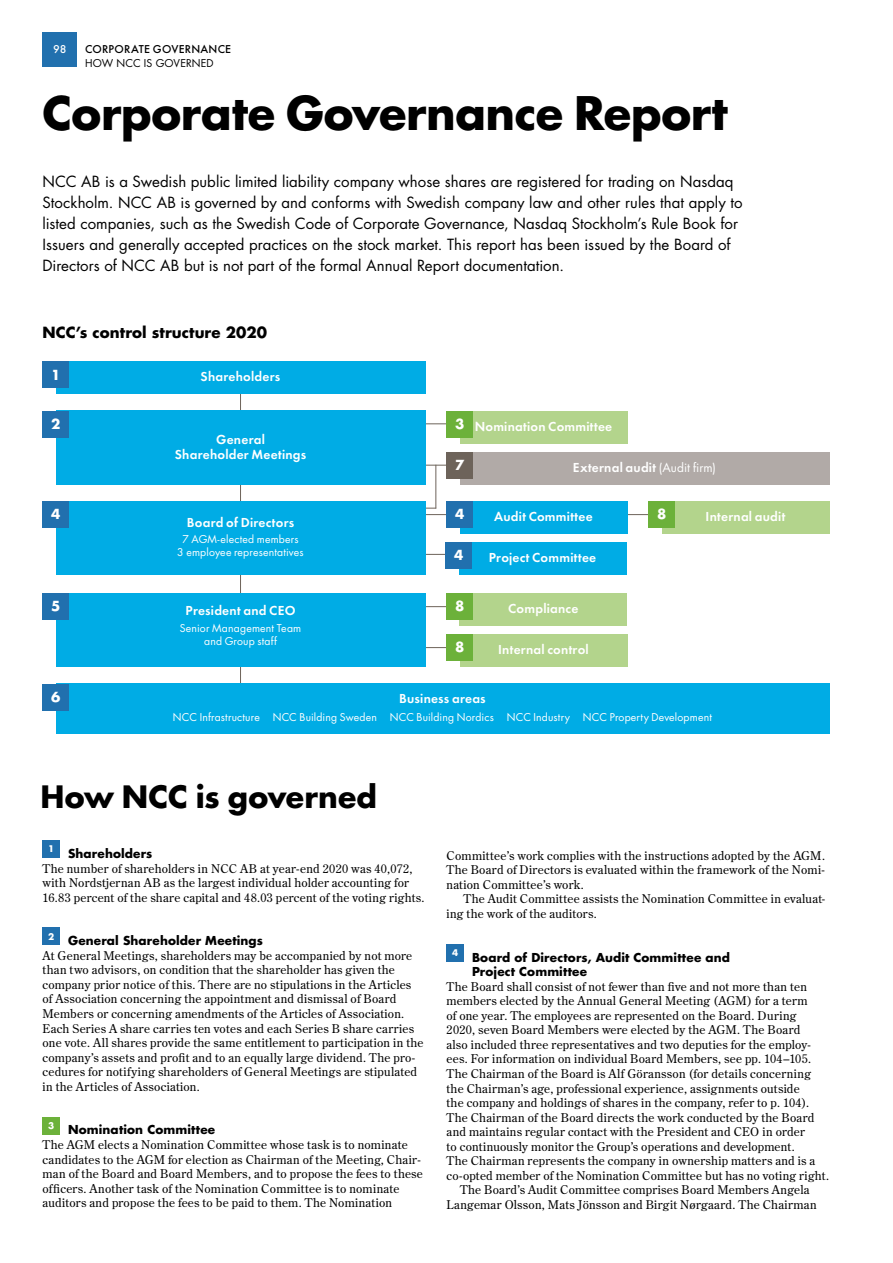
<style>
.page{position:relative;width:893px;height:1263px;background:#fff}
.page>*{position:absolute;margin:0;border:0;box-sizing:border-box;transform-origin:0 0}
.t1{font:700 45px "NCC Futura";letter-spacing:-.005em;color:#000}
.t2{font:700 30px "NCC Futura";color:#000}
.t3{font:15px/21px "NCC Futura";letter-spacing:.005em;color:#000}
.t4{font:700 15px "NCC Futura";letter-spacing:.005em;color:#000}
.t5{font:700 13.5px "NCC Futura";color:#fff}
.t6{font:12px/14.5px "NCC Century";letter-spacing:.02em;color:#000}
.t7{font:12px/14.4px "NCC Futura Demi";letter-spacing:.02em;color:#fff;text-align:center}
.t8{font:700 12px/14.5px "NCC Futura";letter-spacing:.015em;color:#000}
.t9{font:10.5px/12.6px "NCC Futura";letter-spacing:.015em;color:#fff;text-align:center}
.t10{font:500 10.5px "NCC Futura";letter-spacing:.025em;color:#000}
.t11{font:10.5px "NCC Futura";letter-spacing:.015em;color:#000}
.t12{font:500 10.5px "NCC Futura";color:#fff}
.t13{font:700 8.85px "NCC Futura";color:#fff}
.s1{font-family:"NCC Futura";font-weight:700;font-size:13.5px}
.s2{font-family:"NCC Futura"}
</style>
<div class="page">
<div style="left:43px;top:840px;width:17px;height:18px;background:#2170ae"></div>
<div style="left:43px;top:928px;width:17px;height:17px;background:#2170ae"></div>
<div style="left:43px;top:1117px;width:17px;height:17px;background:#6cb13a"></div>
<div style="left:446px;top:944px;width:18px;height:18px;background:#2170ae"></div>
<hr style="left:368px;top:465px;width:94px;height:1px;background:#6d635a">
<hr style="left:435px;top:465px;width:1px;height:43px;background:#6d635a">
<hr style="left:342px;top:508px;width:94px;height:1px;background:#6d635a">
<hr style="left:410px;top:514px;width:279px;height:1px;background:#6d635a">
<hr style="left:410px;top:554px;width:208px;height:1px;background:#6d635a">
<hr style="left:410px;top:423px;width:188px;height:1px;background:#6d635a">
<hr style="left:240px;top:375px;width:1px;height:324px;background:#6d635a">
<hr style="left:388px;top:606px;width:155px;height:1px;background:#6d635a">
<hr style="left:388px;top:647px;width:155px;height:1px;background:#6d635a">
<div style="left:56px;top:501px;width:369px;height:73px;background:#00ace5"></div>
<div style="left:43px;top:501px;width:26px;height:27px;background:#2170ae"></div>
<div style="left:459px;top:542px;width:167px;height:32px;background:#00ace5"></div>
<div style="left:446px;top:542px;width:26px;height:27px;background:#2170ae"></div>
<div style="left:460px;top:501px;width:167px;height:33px;background:#00ace5"></div>
<div style="left:446px;top:501px;width:27px;height:27px;background:#2170ae"></div>
<div style="left:662px;top:501px;width:167px;height:33px;background:#b3d48c"></div>
<div style="left:649px;top:501px;width:26px;height:27px;background:#6cb13a"></div>
<div style="left:460px;top:593px;width:167px;height:33px;background:#b3d48c"></div>
<div style="left:446px;top:593px;width:27px;height:27px;background:#6cb13a"></div>
<div style="left:460px;top:634px;width:167px;height:33px;background:#b3d48c"></div>
<div style="left:446px;top:634px;width:27px;height:27px;background:#6cb13a"></div>
<div style="left:56px;top:593px;width:369px;height:74px;background:#00ace5"></div>
<div style="left:43px;top:593px;width:26px;height:27px;background:#2170ae"></div>
<div style="left:56px;top:684px;width:773px;height:50px;background:#00ace5"></div>
<div style="left:43px;top:684px;width:26px;height:26px;background:#2170ae"></div>
<div style="left:56px;top:361px;width:369px;height:33px;background:#00ace5"></div>
<div style="left:43px;top:361px;width:26px;height:27px;background:#2170ae"></div>
<div style="left:56px;top:411px;width:369px;height:74px;background:#00ace5"></div>
<div style="left:43px;top:411px;width:26px;height:26px;background:#2170ae"></div>
<div style="left:460px;top:411px;width:167px;height:32px;background:#b3d48c"></div>
<div style="left:446px;top:411px;width:27px;height:26px;background:#6cb13a"></div>
<div style="left:460px;top:452px;width:369px;height:32px;background:#b1aaa7"></div>
<div style="left:446px;top:452px;width:27px;height:26px;background:#6d635a"></div>
<div style="left:43px;top:32px;width:34px;height:35px;background:#2170ae"></div>
<p class="t12" style="left:53px;top:42px;width:15px">98</p>
<p class="t10" style="left:85px;top:42px;width:148px">CORPORATE GOVERNANCE</p>
<p class="t11" style="left:85px;top:56px;width:130px">HOW NCC IS GOVERNED</p>
<h1 class="t1" style="left:43px;top:81px;width:687px">Corporate Governance Report</h1>
<p class="t3" style="left:43px;top:171px;width:702px">NCC AB is a Swedish public limited liability company whose shares are registered for trading on Nasdaq Stockholm. NCC AB is governed by and conforms with Swedish company law and other rules that apply to listed companies, such as the Swedish Code of Corporate Governance, Nasdaq Stockholm’s Rule Book for Issuers and generally accepted practices on the stock market. This report has been issued by the Board of Directors of NCC AB but is not part of the formal Annual Report documentation.</p>
<p class="t4" style="left:43px;top:321px;width:226px">NCC’s control structure 2020</p>
<p class="t5" style="left:51px;top:365px;width:11px">1</p>
<p class="t7" style="left:201px;top:369px;width:81px">Shareholders</p>
<p class="t5" style="left:51px;top:414px;width:11px">2</p>
<p class="t7" style="left:455px;top:419px;width:159px"><span class="s1">3</span> Nomination Committee</p>
<p class="t5" style="left:455px;top:455px;width:11px">7</p>
<p class="t7" style="left:573px;top:460px;width:145px">External audit <span class="s2">(Audit firm)</span></p>
<p class="t7" style="left:175px;top:432px;width:133px">General<br>Shareholder Meetings</p>
<p class="t5" style="left:51px;top:505px;width:11px">4</p>
<p class="t7" style="left:187px;top:515px;width:109px">Board of Directors</p>
<p class="t9" style="left:177px;top:533px;width:128px">7 AGM-elected members<br>3 employee representatives</p>
<p class="t5" style="left:455px;top:505px;width:11px">4</p>
<p class="t7" style="left:494px;top:509px;width:100px">Audit Committee</p>
<p class="t5" style="left:657px;top:505px;width:11px">8</p>
<p class="t7" style="left:706px;top:509px;width:81px">Internal audit</p>
<p class="t5" style="left:454px;top:545px;width:11px">4</p>
<p class="t7" style="left:489px;top:550px;width:109px">Project Committee</p>
<p class="t5" style="left:51px;top:597px;width:11px">5</p>
<p class="t7" style="left:186px;top:603px;width:111px">President and CEO</p>
<p class="t9" style="left:180px;top:622px;width:123px">Senior Management Team and Group staff</p>
<p class="t5" style="left:455px;top:597px;width:11px">8</p>
<p class="t7" style="left:508px;top:601px;width:72px">Compliance</p>
<p class="t5" style="left:455px;top:638px;width:11px">8</p>
<p class="t7" style="left:498px;top:642px;width:92px">Internal control</p>
<p class="t5" style="left:51px;top:687px;width:11px">6</p>
<p class="t7" style="left:399px;top:691px;width:88px">Business areas</p>
<p class="t9" style="left:173px;top:711px;width:540px">NCC Infrastructure NCC Building Sweden NCC Building Nordics NCC Industry NCC Property Development</p>
<h2 class="t2" style="left:40px;top:775px;width:338px">How NCC is governed</h2>
<p class="t13" style="left:48px;top:843px;width:8px">1</p>
<p class="t8" style="left:68px;top:846px;width:86px">Shareholders</p>
<p class="t6" style="left:43px;top:861px;width:383px">The number of shareholders in NCC AB at year-end 2020 was 40,072, with Nordstjernan AB as the largest individual holder accounting for<br>16.83 percent of the share capital and 48.03 percent of the voting rights.</p>
<p class="t13" style="left:48px;top:930px;width:8px">2</p>
<p class="t8" style="left:68px;top:933px;width:196px">General Shareholder Meetings</p>
<p class="t6" style="left:43px;top:948px;width:383px">At General Meetings, shareholders may be accompanied by not more than two advisors, on condition that the shareholder has given the company prior notice of this. There are no stipulations in the Articles of Association concerning the appointment and dismissal of Board Members or concerning amendments of the Articles of Association.<br>Each Series A share carries ten votes and each Series B share carries one vote. All shares provide the same entitlement to participation in the company’s assets and profit and to an equally large dividend. The pro&shy;cedures for notifying shareholders of General Meetings are stipulated in the Articles of Association.</p>
<p class="t13" style="left:48px;top:1119px;width:8px">3</p>
<p class="t8" style="left:68px;top:1122px;width:149px">Nomination Committee</p>
<p class="t6" style="left:43px;top:1137px;width:382px">The AGM elects a Nomination Committee whose task is to nominate candidates to the AGM for election as Chairman of the Meeting, Chair&shy;man of the Board and Board Members, and to propose the fees to these officers. Another task of the Nomination Committee is to nominate auditors and propose the fees to be paid to them. The Nomination</p>
<p class="t6" style="left:446px;top:848px;width:380px;text-align:justify">Committee’s work complies with the instructions adopted by the AGM.<br>The Board of Directors is evaluated within the framework of the Nomi&shy;nation Committee’s work.</p>
<p class="t6" style="left:446px;top:892px;width:380px;text-indent:17px">The Audit Committee assists the Nomination Committee in evaluat&shy;ing the work of the auditors.</p>
<p class="t13" style="left:452px;top:946px;width:8px">4</p>
<p class="t8" style="left:472px;top:949px;width:259px">Board of Directors, Audit Committee and<br>Project Committee</p>
<p class="t6" style="left:446px;top:979px;width:362px">The Board shall consist of not fewer than five and not more than ten</p>
<p class="t6" style="left:446px;top:994px;width:363px">members elected by the Annual General Meeting (AGM) for a term</p>
<p class="t6" style="left:446px;top:1008px;width:352px">of one year. The employees are represented on the Board. During</p>
<p class="t6" style="left:446px;top:1023px;width:355px">2020, seven Board Members were elected by the AGM. The Board</p>
<p class="t6" style="left:446px;top:1037px;width:366px">also included three representatives and two deputies for the employ-</p>
<p class="t6" style="left:446px;top:1052px;width:366px">ees. For information on individual Board Members, see pp. 104–105.</p>
<p class="t6" style="left:446px;top:1066px;width:366px">The Chairman of the Board is Alf Göransson (for details concerning</p>
<p class="t6" style="left:446px;top:1081px;width:355px">the Chairman’s age, professional experience, assignments outside</p>
<p class="t6" style="left:446px;top:1096px;width:364px">the company and holdings of shares in the company, refer to p. 104).</p>
<p class="t6" style="left:446px;top:1110px;width:369px">The Chairman of the Board directs the work conducted by the Board</p>
<p class="t6" style="left:446px;top:1125px;width:360px">and maintains regular contact with the President and CEO in order</p>
<p class="t6" style="left:446px;top:1139px;width:350px">to continuously monitor the Group’s operations and development.</p>
<p class="t6" style="left:446px;top:1154px;width:370px">The Chairman represents the company in ownership matters and is a</p>
<p class="t6" style="left:446px;top:1168px;width:384px">co-opted member of the Nomination Committee but has no voting right.</p>
<p class="t6" style="left:460px;top:1183px;width:351px">The Board’s Audit Committee comprises Board Members Angela</p>
<p class="t6" style="left:446px;top:1197px;width:372px">Langemar Olsson, Mats Jönsson and Birgit Nørgaard. The Chairman</p>
</div>
